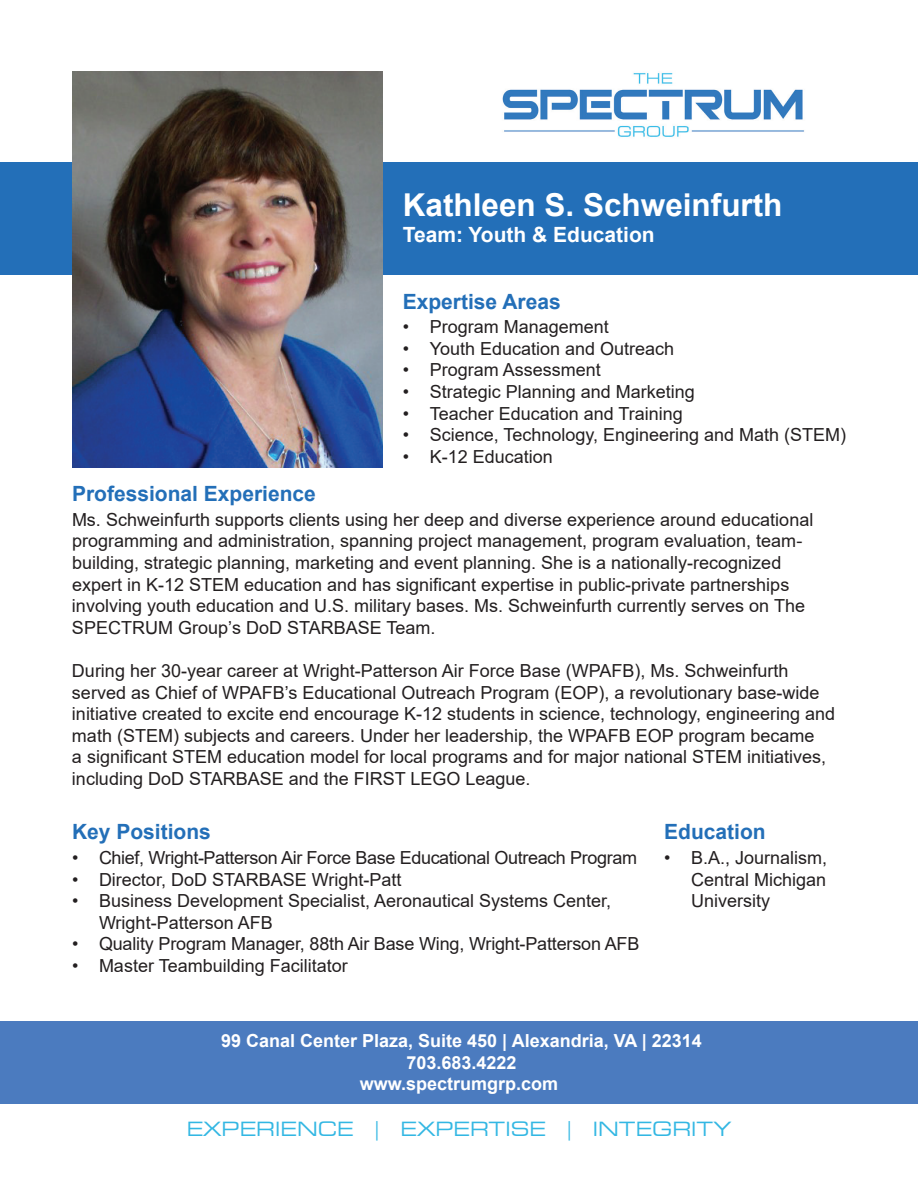
<style>
.page{position:relative;width:918px;height:1188px;background:#fff}
.page>*{position:absolute;margin:0;border:0;box-sizing:border-box;transform-origin:0 0}
.t1{font:700 31.5px "Arial";color:#fff}
.t2{font:700 21px "Arial";color:#236fb8}
.t3{font:700 21px "Arial";color:#fff}
.t4{font:expanded 19.5px "Square 721 BT";color:#33b7e3}
.t5{font:18px/21.6px "Arial";color:#231f20}
.t6{font:700 18px/21.6px "Arial";color:#fff;text-align:center}
.t7{font:18px "Arial";letter-spacing:-.02em;color:#231f20}
</style>
<div class="page">
<div style="left:0;top:162px;width:918px;height:113px;background:#236fb8"></div>
<img style="left:72px;top:72px;width:310px;height:396px">
<div style="left:0;top:1021px;width:918px;height:82px;background:#4b7bbf"></div>
<img style="left:502px;top:73px;width:302px;height:64px">
<h1 class="t1" style="left:403px;top:183px;width:381px">Kathleen S. Schweinfurth</h1>
<p class="t3" style="left:403px;top:220px;width:254px">Team: Youth &amp; Education</p>
<p class="t2" style="left:403px;top:286px;width:159px">Expertise Areas</p>
<p class="t5" style="left:403px;top:316px;width:208px">• Program Management</p>
<p class="t5" style="left:403px;top:338px;width:273px">• Youth Education and Outreach</p>
<p class="t5" style="left:403px;top:359px;width:200px">• Program Assessment</p>
<p class="t5" style="left:403px;top:381px;width:294px">• Strategic Planning and Marketing</p>
<p class="t5" style="left:403px;top:402px;width:282px">• Teacher Education and Training</p>
<p class="t5" style="left:403px;top:424px;width:445px">• Science, Technology, Engineering and Math (STEM)</p>
<p class="t5" style="left:403px;top:446px;width:152px">• K-12 Education</p>
<p class="t2" style="left:72px;top:479px;width:245px">Professional Experience</p>
<p class="t5" style="left:72px;top:509px;width:743px">Ms. Schweinfurth supports clients using her deep and diverse experience around educational programming and administration, spanning project management, program evaluation, team&shy;building, strategic planning, marketing and event planning. She is a nationally-recognized expert in K-12 STEM education and has significant expertise in public-private partnerships involving youth education and U.S. military bases. Ms. Schweinfurth currently serves on The SPECTRUM Group’s DoD STARBASE Team.</p>
<p class="t5" style="left:72px;top:660px;width:765px">During her 30-year career at Wright-Patterson Air Force Base (WPAFB), Ms. Schweinfurth served as Chief of WPAFB’s Educational Outreach Program (EOP), a revolutionary base-wide initiative created to excite end encourage K-12 students in science, technology, engineering and math (STEM) subjects and careers. Under her leadership, the WPAFB EOP program became<br>a signifi cant STEM education model for local programs and for major national STEM initiatives, including DoD STARBASE and the FIRST LEGO League.</p>
<p class="t2" style="left:72px;top:817px;width:140px">Key Positions</p>
<p class="t7" style="left:72px;top:845px;width:567px">• Chief, Wright-Patterson Air Force Base Educational Outreach Program</p>
<p class="t5" style="left:72px;top:868px;width:331px">• Director, DoD STARBASE Wright-Patt</p>
<p class="t5" style="left:99px;top:890px;width:514px;text-indent:-27px">• Business Development Specialist, Aeronautical Systems Center,<br>Wright-Patterson AFB</p>
<p class="t5" style="left:72px;top:933px;width:569px">• Quality Program Manager, 88th Air Base Wing, Wright-Patterson AFB</p>
<p class="t5" style="left:72px;top:955px;width:277px">• Master Teambuilding Facilitator</p>
<p class="t2" style="left:664px;top:817px;width:103px">Education</p>
<p class="t5" style="left:691px;top:847px;width:138px;text-align:justify;text-indent:-27px">• B.A., Journalism, Central Michigan University</p>
<p class="t6" style="left:221px;top:1030px;width:482px">99 Canal Center Plaza, Suite 450 | Alexandria, VA | 22314<br>703.683.4222<br>www.spectrumgrp.com</p>
<p class="t4" style="left:187px;top:1117px;width:546px">EXPERIENCE | EXPERTISE | INTEGRITY</p>
</div>
